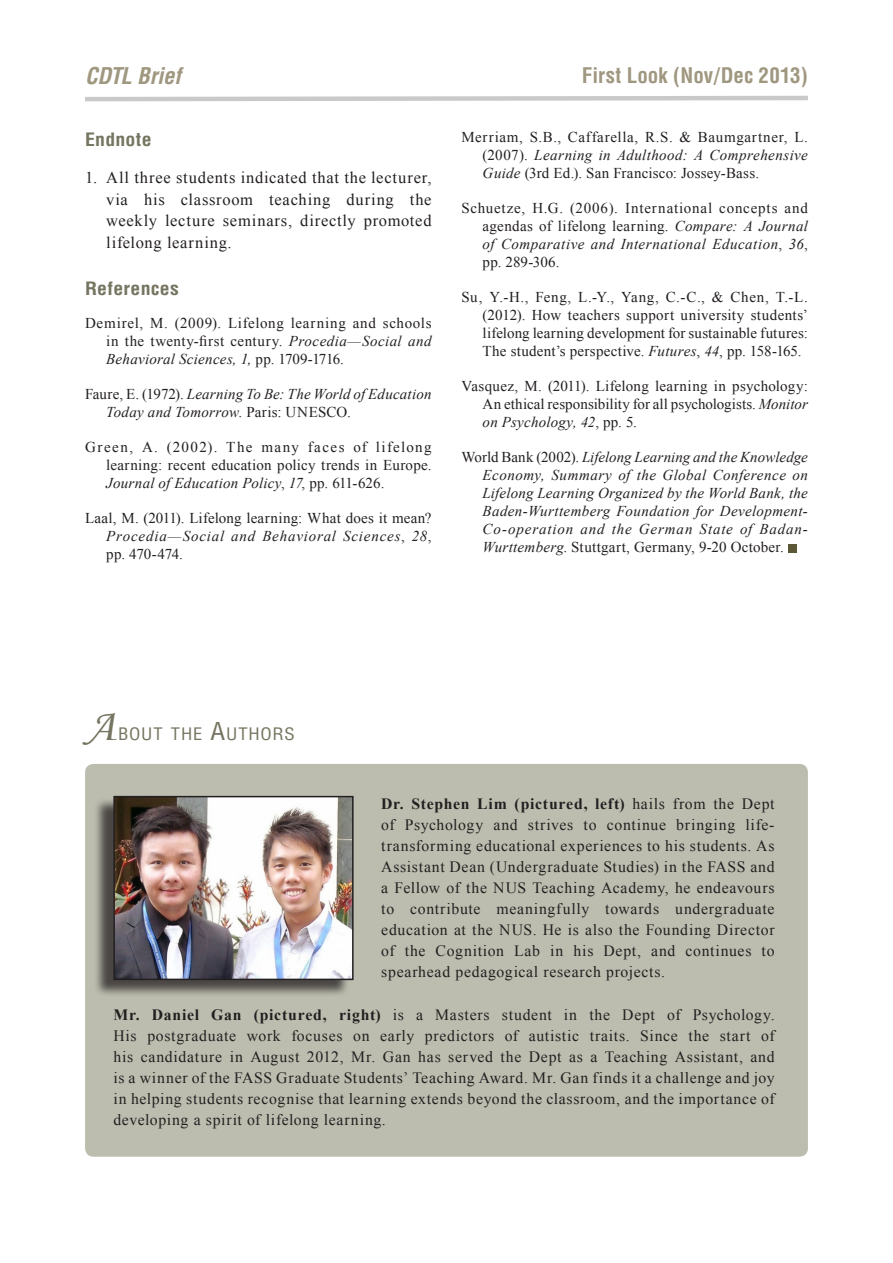
<style>
.page{position:relative;width:893px;height:1263px;background:#fff}
.page>*{position:absolute;margin:0;border:0;box-sizing:border-box;transform-origin:0 0}
.Sub-subtitle{font:45px "Monotype Corsiva";color:#767561;scale:1.1 1}
.t1{font:italic 700 condensed 22.5px "Helvetica";letter-spacing:-.005em;color:#9f977f}
.t2{font:700 condensed 21px "Helvetica";letter-spacing:.005em;color:#9f977f}
.Subtitle{font:700 condensed 18px "Helvetica";letter-spacing:.015em;color:#767561;scale:1.1 1}
.Sub-subtitle-2{font:condensed 16.8px "Helvetica";letter-spacing:.04em;color:#767561;scale:1.1 1}
.t3{font:16.5px/21.8px "Times New Roman";letter-spacing:.045em;color:#231f20;text-align:justify}
.body_10_5{font:15.75px/21px "Times New Roman";letter-spacing:.045em;color:#231f20;text-align:justify}
.References{font:15px/18px "Times New Roman";letter-spacing:.02em;color:#231f20;text-align:justify}
.References-2{font:italic 15px/18px "Times New Roman";letter-spacing:.02em;color:#231f20}
.s1{font-style:italic}
.s2{font-style:normal}
.s3{font-size:24px}
.s4{font-weight:700}
</style>
<div class="page">
<svg style="left:85px;top:95px;width:723px;height:7px"></svg>
<div style="left:788px;top:544px;width:8px;height:8px;background:#5a5836"></div>
<div style="left:85px;top:764px;width:723px;height:393px;background:#bdbdaf;border-radius:9px"></div>
<div style="left:94px;top:797px;width:256px;height:201px;background:#231f20;opacity:.75"></div>
<img style="left:116px;top:799px;width:235px;height:178px">
<div style="left:113px;top:796px;width:241px;height:184px;border:2px solid #231f20"></div>
<h2 class="t1" style="left:85px;top:62px;width:97px">CDTL Brief</h2>
<h3 class="t2" style="left:582px;top:62px;width:227px">First Look (Nov/Dec 2013)</h3>
<p class="Subtitle" style="left:85px;top:128px;width:62px">Endnote</p>
<p class="t3" style="left:106px;top:166px;width:327px;text-indent:-21px">1. All three students indicated that the lecturer, via his classroom teaching during the weekly lecture seminars, directly promoted lifelong learning.</p>
<p class="Subtitle" style="left:85px;top:278px;width:87px">References</p>
<p class="References" style="left:106px;top:314px;width:327px;text-indent:-21px">Demirel, M. (2009). Lifelong learning and schools in the twenty-first century. <span class="s1">Procedia—Social and Behavioral Sciences, 1,</span> pp. 1709-1716.</p>
<p class="References-2" style="left:106px;top:385px;width:327px;text-indent:-21px"><span class="s2">Faure, E. (1972).</span> Learning To Be: The World of Education<br>Today and Tomorrow<span class="s2">. Paris: UNESCO.</span></p>
<p class="References" style="left:106px;top:438px;width:327px;text-indent:-21px">Green, A. (2002). The many faces of lifelong learning: recent education policy trends in Europe.<br><span class="s1">Journal of Education Policy</span>, <span class="s1">17</span>, pp. 611-626.</p>
<p class="References" style="left:106px;top:509px;width:327px;text-indent:-21px">Laal, M. (2011). Lifelong learning: What does it mean?<br><span class="s1">Procedia—Social and Behavioral Sciences</span>, <span class="s1">28</span>, pp. 470-474.</p>
<p class="References" style="left:483px;top:128px;width:327px;text-indent:-21px">Merriam, S.B., Caffarella, R.S. &amp; Baumgartner, L. (2007). <span class="s1">Learning in Adulthood: A Comprehensive Guide</span> (3rd Ed.). San Francisco: Jossey-Bass.</p>
<p class="References" style="left:483px;top:199px;width:327px;text-indent:-21px">Schuetze, H.G. (2006). International concepts and agendas of lifelong learning. <span class="s1">Compare: A Journal of Comparative and International Education</span>, <span class="s1">36</span>, pp. 289-306.</p>
<p class="References" style="left:483px;top:288px;width:327px;text-indent:-21px">Su, Y.-H., Feng, L.-Y., Yang, C.-C., &amp; Chen, T.-L. (2012). How teachers support university students’ lifelong learning development for sustainable futures:<br>The student’s perspective. <span class="s1">Futures</span>, <span class="s1">44</span>, pp. 158-165.</p>
<p class="References" style="left:483px;top:377px;width:327px;text-indent:-21px">Vasquez, M. (2011). Lifelong learning in psychology:<br>An ethical responsibility for all psychologists. <span class="s1">Monitor on Psychology, 42</span>, pp. 5.</p>
<p class="References-2" style="left:483px;top:448px;width:327px;text-align:justify;text-indent:-21px"><span class="s2">World Bank (2002).</span> Lifelong Learning and the Knowledge Economy, Summary of the Global Conference on Lifelong Learning Organized by the World Bank, the Baden-Wurttemberg Foundation for Development-Co-operation and the German State of Badan-Wurttemberg<span class="s2">. Stuttgart, Germany, 9-20 October.</span></p>
<p class="Sub-subtitle" style="left:85px;top:698px;width:29px">A</p>
<p class="Sub-subtitle-2" style="left:118px;top:723px;width:162px">BOUT THE <span class="s3">A</span>UTHORS</p>
<p class="body_10_5" style="left:381px;top:793px;width:395px"><span class="s4">Dr. Stephen Lim (pictured, left)</span> hails from the Dept of Psychology and strives to continue bringing life&shy;transforming educational experiences to his students. As Assistant Dean (Undergraduate Studies) in the FASS and a Fellow of the NUS Teaching Academy, he endeavours to contribute meaningfully towards undergraduate education at the NUS. He is also the Founding Director of the Cognition Lab in his Dept, and continues to spearhead pedagogical research projects.</p>
<p class="body_10_5" style="left:113px;top:1004px;width:663px"><span class="s4">Mr. Daniel Gan (pictured, right)</span> is a Masters student in the Dept of Psychology.<br>His postgraduate work focuses on early predictors of autistic traits. Since the start of his candidature in August 2012, Mr. Gan has served the Dept as a Teaching Assistant, and is a winner of the FASS Graduate Students’ Teaching Award. Mr. Gan finds it a challenge and joy in helping students recognise that learning extends beyond the classroom, and the importance of developing a spirit of lifelong learning.</p>
</div>
